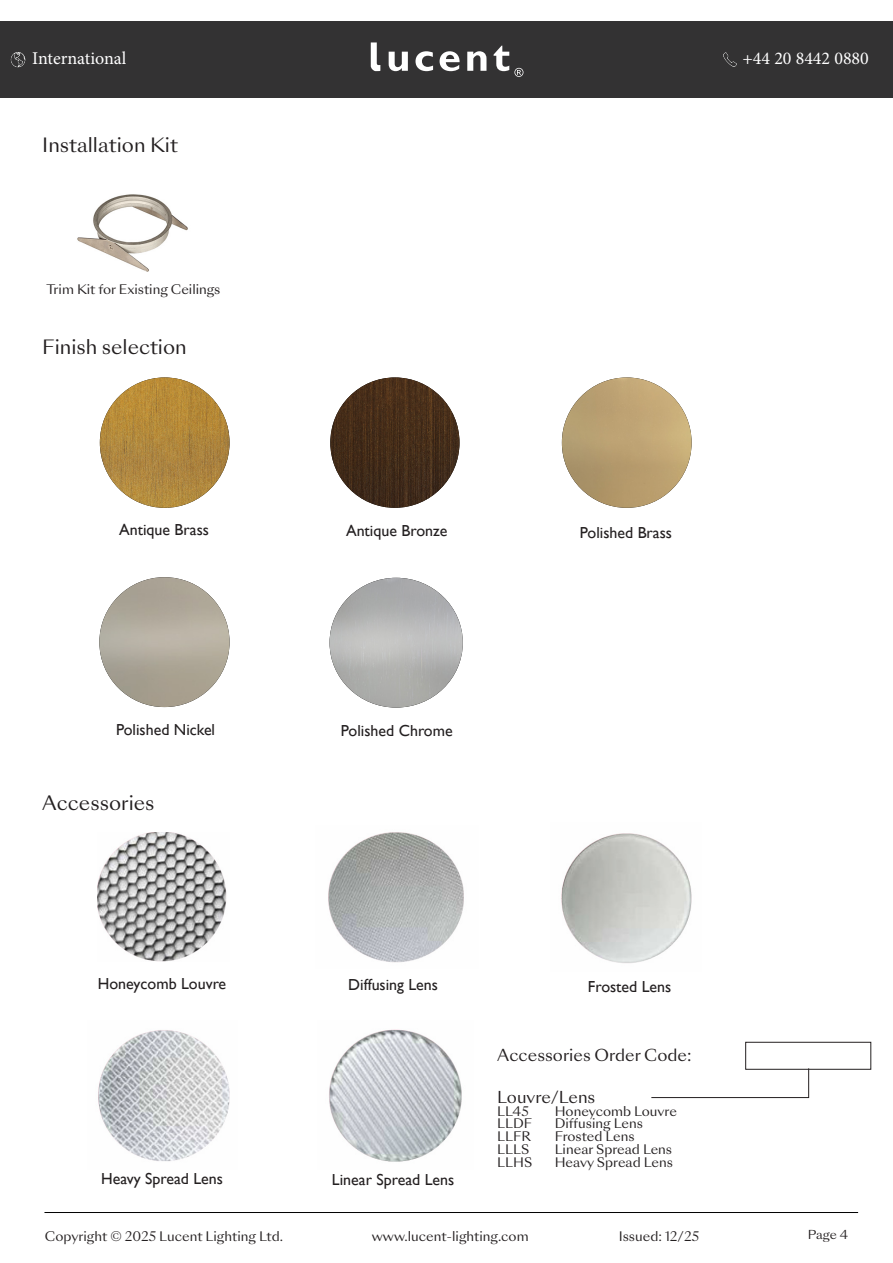
<style>
.page{position:relative;width:893px;height:1263px;background:#fff}
.page>*{position:absolute;margin:0;border:0;box-sizing:border-box;transform-origin:0 0}
.t1{font:19.2px "Sang Bleu Sunrise";color:#231f20}
.t2{font:18px "Minion Pro";color:#fff}
.t3{font:15.9px "Gill Sans";color:#231f20}
.t4{font:15.9px "Sang Bleu Sunrise";color:#231f20}
.t5{font:12.75px "Sang Bleu Sunrise";color:#231f20}
.t6{font:12px "Sang Bleu Sunrise";color:#231f20}
</style>
<div class="page">
<hr style="left:44px;top:1212px;width:814px;height:1px;background:#000">
<div style="left:0;top:21px;width:893px;height:77px;background:#333233"></div>
<svg style="left:389px;top:52px;width:19px;height:19px"></svg>
<svg style="left:415px;top:51px;width:18px;height:20px"></svg>
<svg style="left:440px;top:51px;width:20px;height:20px"></svg>
<svg style="left:467px;top:51px;width:19px;height:20px"></svg>
<svg style="left:371px;top:42px;width:9px;height:29px"></svg>
<svg style="left:494px;top:46px;width:29px;height:31px"></svg>
<img style="left:10px;top:52px;width:16px;height:15px">
<img style="left:723px;top:52px;width:14px;height:15px">
<svg style="left:651px;top:1069px;width:158px;height:29px"></svg>
<div style="left:745px;top:1042px;width:126px;height:27px;border:1px solid #231f20"></div>
<img style="left:328px;top:832px;width:136px;height:131px">
<img style="left:561px;top:833px;width:131px;height:130px">
<img style="left:98px;top:1030px;width:132px;height:131px">
<img style="left:329px;top:1029px;width:133px;height:133px">
<img style="left:98px;top:832px;width:129px;height:129px">
<img style="left:100px;top:377px;width:130px;height:131px;border-radius:65px">
<img style="left:330px;top:377px;width:129px;height:131px">
<img style="left:562px;top:377px;width:130px;height:131px;border-radius:65px">
<img style="left:99px;top:577px;width:131px;height:130px;border-radius:65px">
<img style="left:330px;top:578px;width:133px;height:129px">
<img style="left:77px;top:194px;width:111px;height:78px">
<h2 class="t2" style="left:32px;top:47px;width:96px">International</h2>
<h2 class="t2" style="left:742px;top:47px;width:128px">+44 20 8442 0880</h2>
<p class="t1" style="left:42px;top:132px;width:137px">Installation Kit</p>
<p class="t5" style="left:46px;top:280px;width:176px">Trim Kit for Existing Ceilings</p>
<p class="t1" style="left:42px;top:334px;width:146px">Finish selection</p>
<p class="t3" style="left:119px;top:521px;width:91px">Antique Brass</p>
<p class="t3" style="left:346px;top:521px;width:103px">Antique Bronze</p>
<p class="t3" style="left:580px;top:523px;width:94px">Polished Brass</p>
<p class="t3" style="left:116px;top:721px;width:101px">Polished Nickel</p>
<p class="t3" style="left:341px;top:722px;width:113px">Polished Chrome</p>
<p class="t1" style="left:42px;top:789px;width:114px">Accessories</p>
<p class="t3" style="left:98px;top:975px;width:130px">Honeycomb Louvre</p>
<p class="t3" style="left:348px;top:975px;width:91px">Diffusing Lens</p>
<p class="t3" style="left:588px;top:978px;width:85px">Frosted Lens</p>
<p class="t3" style="left:101px;top:1169px;width:123px">Heavy Spread Lens</p>
<p class="t3" style="left:332px;top:1170px;width:124px">Linear Spread Lens</p>
<p class="t4" style="left:497px;top:1044px;width:196px">Accessories Order Code:</p>
<p class="t4" style="left:497px;top:1086px;width:100px">Louvre/Lens</p>
<p class="t5" style="left:497px;top:1102px;width:33px">LL45</p>
<p class="t5" style="left:555px;top:1102px;width:124px">Honeycomb Louvre</p>
<p class="t5" style="left:497px;top:1115px;width:36px">LLDF</p>
<p class="t5" style="left:555px;top:1115px;width:90px">Diffusing Lens</p>
<p class="t5" style="left:497px;top:1128px;width:35px">LLFR</p>
<p class="t5" style="left:555px;top:1128px;width:82px">Frosted Lens</p>
<p class="t5" style="left:497px;top:1140px;width:33px">LLLS</p>
<p class="t5" style="left:555px;top:1140px;width:119px">Linear Spread Lens</p>
<p class="t5" style="left:497px;top:1153px;width:37px">LLHS</p>
<p class="t5" style="left:555px;top:1153px;width:120px">Heavy Spread Lens</p>
<p class="t5" style="left:45px;top:1227px;width:240px">Copyright © 2025 Lucent Lighting Ltd.</p>
<p class="t5" style="left:372px;top:1227px;width:158px">www.lucent-lighting.com</p>
<p class="t5" style="left:619px;top:1227px;width:82px">Issued: 12/25</p>
<p class="t6" style="left:808px;top:1226px;width:42px">Page 4</p>
</div>
